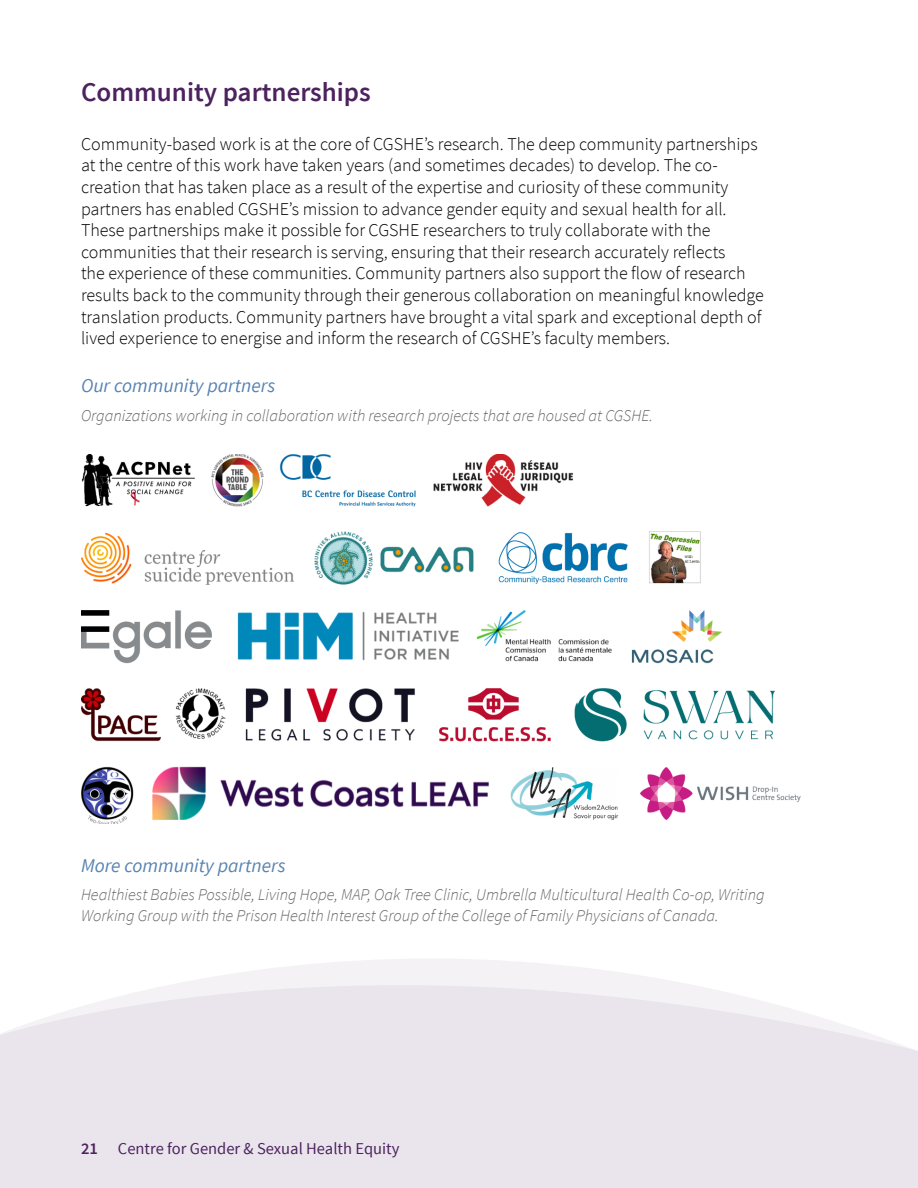
<style>
.page{position:relative;width:918px;height:1188px;background:#fff}
.page>*{position:absolute;margin:0;border:0;box-sizing:border-box;transform-origin:0 0}
.t1{font:600 27px "Source Sans Pro";color:#4d235f}
.t2{font:italic 19.5px "Source Sans Pro";color:#5883b1}
.t3{font:300 18px/21.6px "Source Sans Pro";color:#000}
.t4{font:italic 300 16.5px/21px "Source Sans Pro";color:#666}
.t5{font:16.5px "Source Sans Pro";color:#4c235e}
.s1{font-weight:600;color:#4d235f}
</style>
<div class="page">
<svg style="left:0;top:959px;width:918px;height:229px;fill:#eae5ec"></svg>
<img style="left:81px;top:454px;width:720px;height:370px">
<h1 class="t1" style="left:81px;top:75px;width:291px">Community partnerships</h1>
<p class="t3" style="left:81px;top:133px;width:684px">Community-based work is at the core of CGSHE’s research. The deep community partnerships at the centre of this work have taken years (and sometimes decades) to develop. The co&shy;creation that has taken place as a result of the expertise and curiosity of these community partners has enabled CGSHE’s mission to advance gender equity and sexual health for all.<br>These partnerships make it possible for CGSHE researchers to truly collaborate with the communities that their research is serving, ensuring that their research accurately reflects<br>the experience of these communities. Community partners also support the flow of research results back to the community through their generous collaboration on meaningful knowledge translation products. Community partners have brought a vital spark and exceptional depth of lived experience to energise and inform the research of CGSHE’s faculty members.</p>
<p class="t2" style="left:81px;top:374px;width:196px">Our community partners</p>
<p class="t4" style="left:81px;top:405px;width:574px">Organizations working in collaboration with research projects that are housed at CGSHE.</p>
<p class="t2" style="left:81px;top:853px;width:206px">More community partners</p>
<p class="t4" style="left:81px;top:884px;width:685px">Healthiest Babies Possible, Living Hope, MAP, Oak Tree Clinic, Umbrella Multicultural Health Co-op, Writing<br>Working Group with the Prison Health Interest Group of the College of Family Physicians of Canada.</p>
<p class="t5" style="left:81px;top:1138px;width:320px"><span class="s1">21</span> Centre for Gender &amp; Sexual Health Equity</p>
</div>
